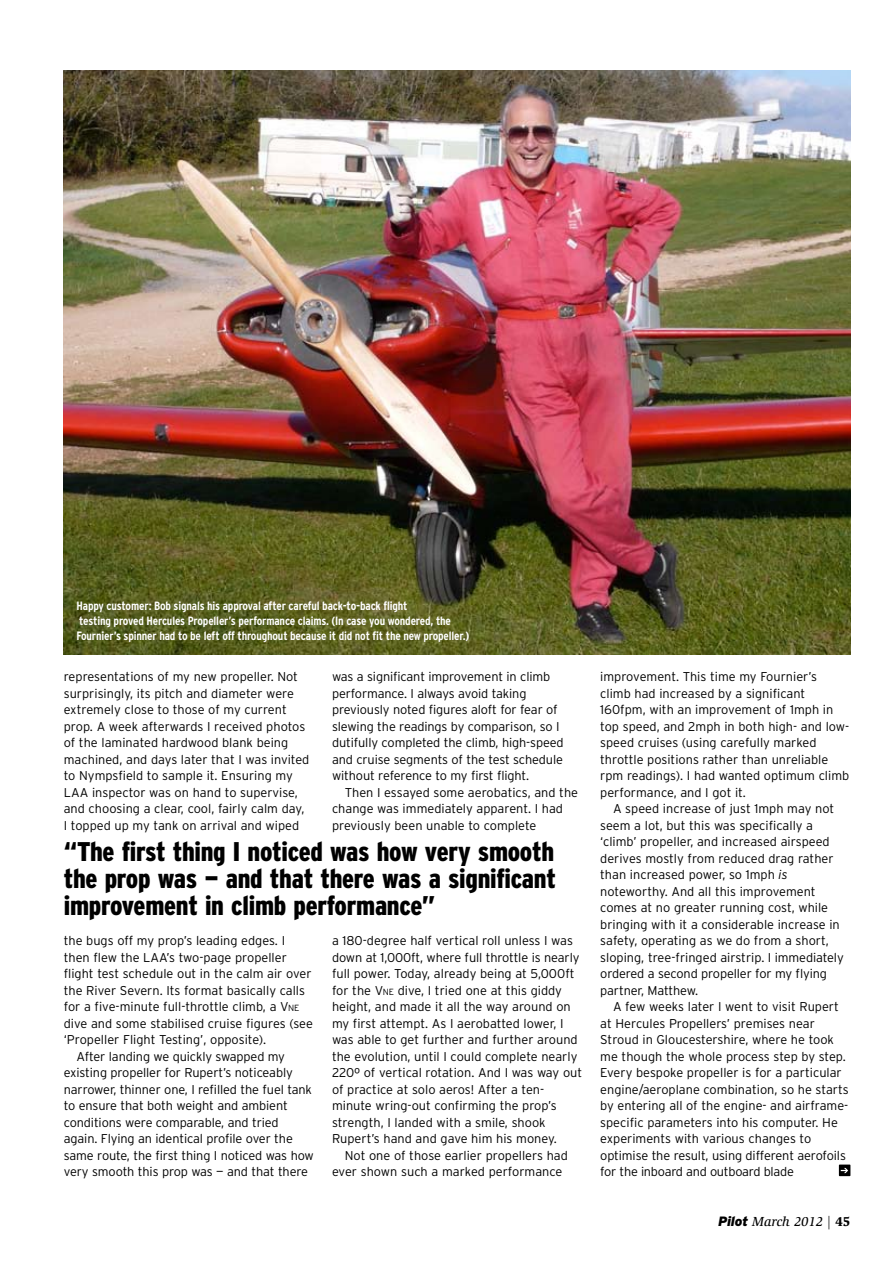
<style>
.page{position:relative;width:893px;height:1263px;background:#fff}
.page>*{position:absolute;margin:0;border:0;box-sizing:border-box;transform-origin:0 0}
.t1{font:900 condensed 27px/27px "Interstate";letter-spacing:-.01em;color:#000;text-align:justify}
.t2{font:italic 500 13.5px "Slimbach";color:#000}
.t3{font:300 12.75px/16.5px "Interstate";color:#000}
.t4{font:700 condensed 12px/15px "Interstate";letter-spacing:-.015em;color:#fff}
.s1{font-size:8.85px}
.s2{font-style:italic}
.s3{font-family:"Interstate";font-weight:900}
.s4{font-weight:400;font-style:normal}
.s5{font-weight:900;font-style:normal}
</style>
<div class="page">
<div style="left:839px;top:1164px;width:11px;height:12px;background:#000"></div>
<svg style="left:841px;top:1168px;width:7px;height:5px"></svg>
<img style="left:64px;top:71px;width:786px;height:584px">
<p class="t4" style="left:77px;top:598px;width:394px">Happy customer: Bob signals his approval after careful back-to-back flight<br>testing proved Hercules Propeller’s performance claims. (In case you wondered, the<br>Fournier’s spinner had to be left off throughout because it did not fit the new propeller.)</p>
<p class="t3" style="left:64px;top:668px;width:247px">representations of my new propeller. Not surprisingly, its pitch and diameter were extremely close to those of my current prop. A week afterwards I received photos of the laminated hardwood blank being machined, and days later that I was invited to Nympsfield to sample it. Ensuring my LAA inspector was on hand to supervise, and choosing a clear, cool, fairly calm day, I topped up my tank on arrival and wiped</p>
<p class="t3" style="left:332px;top:668px;width:233px">was a significant improvement in climb performance. I always avoid taking previously noted figures aloft for fear of slewing the readings by comparison, so I dutifully completed the climb, high-speed and cruise segments of the test schedule without reference to my first flight.</p>
<p class="t3" style="left:332px;top:784px;width:248px;text-indent:13px">Then I essayed some aerobatics, and the change was immediately apparent. I had previously been unable to complete</p>
<h1 class="t1" style="left:64px;top:837px;width:494px">“The first thing I noticed was how very smooth the prop was — and that there was a significant improvement in climb performance”</h1>
<p class="t3" style="left:64px;top:932px;width:223px">the bugs off my prop’s leading edges. I</p>
<p class="t3" style="left:64px;top:949px;width:225px">then flew the LAA’s two-page propeller</p>
<p class="t3" style="left:64px;top:965px;width:249px">flight test schedule out in the calm air over</p>
<p class="t3" style="left:64px;top:982px;width:243px">the River Severn. Its format basically calls</p>
<p class="t3" style="left:64px;top:998px;width:237px">for a five-minute full-throttle climb, a V<span class="s1">ne</span></p>
<p class="t3" style="left:64px;top:1015px;width:251px">dive and some stabilised cruise figures (see</p>
<p class="t3" style="left:64px;top:1031px;width:204px">‘Propeller Flight Testing’, opposite).</p>
<p class="t3" style="left:77px;top:1048px;width:210px">After landing we quickly swapped my</p>
<p class="t3" style="left:64px;top:1064px;width:231px">existing propeller for Rupert’s noticeably</p>
<p class="t3" style="left:64px;top:1081px;width:250px">narrower, thinner one, I refilled the fuel tank</p>
<p class="t3" style="left:64px;top:1097px;width:225px">to ensure that both weight and ambient</p>
<p class="t3" style="left:64px;top:1114px;width:216px">conditions were comparable, and tried</p>
<p class="t3" style="left:64px;top:1130px;width:231px">again. Flying an identical profile over the</p>
<p class="t3" style="left:64px;top:1147px;width:252px">same route, the first thing I noticed was how</p>
<p class="t3" style="left:64px;top:1163px;width:246px">very smooth this prop was — and that there</p>
<p class="t3" style="left:332px;top:932px;width:252px">a 180-degree half vertical roll unless I was down at 1,000ft, where full throttle is nearly full power. Today, already being at 5,000ft for the V<span class="s1">ne</span> dive, I tried one at this giddy height, and made it all the way around on my first attempt. As I aerobatted lower, I was able to get further and further around the evolution, until I could complete nearly 220º of vertical rotation. And I was way out of practice at solo aeros! After a ten&shy;minute wring-out confirming the prop’s strength, I landed with a smile, shook Rupert’s hand and gave him his money.</p>
<p class="t3" style="left:332px;top:1147px;width:237px;text-indent:13px">Not one of those earlier propellers had ever shown such a marked performance</p>
<p class="t3" style="left:600px;top:668px;width:251px">improvement. This time my Fournier’s climb had increased by a significant 160fpm, with an improvement of 1mph in top speed, and 2mph in both high- and low&shy;speed cruises (using carefully marked throttle positions rather than unreliable rpm readings). I had wanted optimum climb performance, and I got it.</p>
<p class="t3" style="left:600px;top:800px;width:245px;text-indent:13px">A speed increase of just 1mph may not seem a lot, but this was specifically a ‘climb’ propeller, and increased airspeed derives mostly from reduced drag rather than increased power, so 1mph <span class="s2">is </span>noteworthy. And all this improvement comes at no greater running cost, while bringing with it a considerable increase in safety, operating as we do from a short, sloping, tree-fringed airstrip. I immediately ordered a second propeller for my flying partner, Matthew.</p>
<p class="t3" style="left:600px;top:998px;width:250px;text-indent:13px">A few weeks later I went to visit Rupert at Hercules Propellers’ premises near Stroud in Gloucestershire, where he took me though the whole process step by step.<br>Every bespoke propeller is for a particular engine/aeroplane combination, so he starts by entering all of the engine- and airframe&shy;specific parameters into his computer. He experiments with various changes to optimise the result, using different aerofoils for the inboard and outboard blade</p>
<p class="t2" style="left:718px;top:1213px;width:134px"><span class="s3">Pilot</span> March 2012 <span class="s4">|</span> <span class="s5">45</span></p>
</div>
